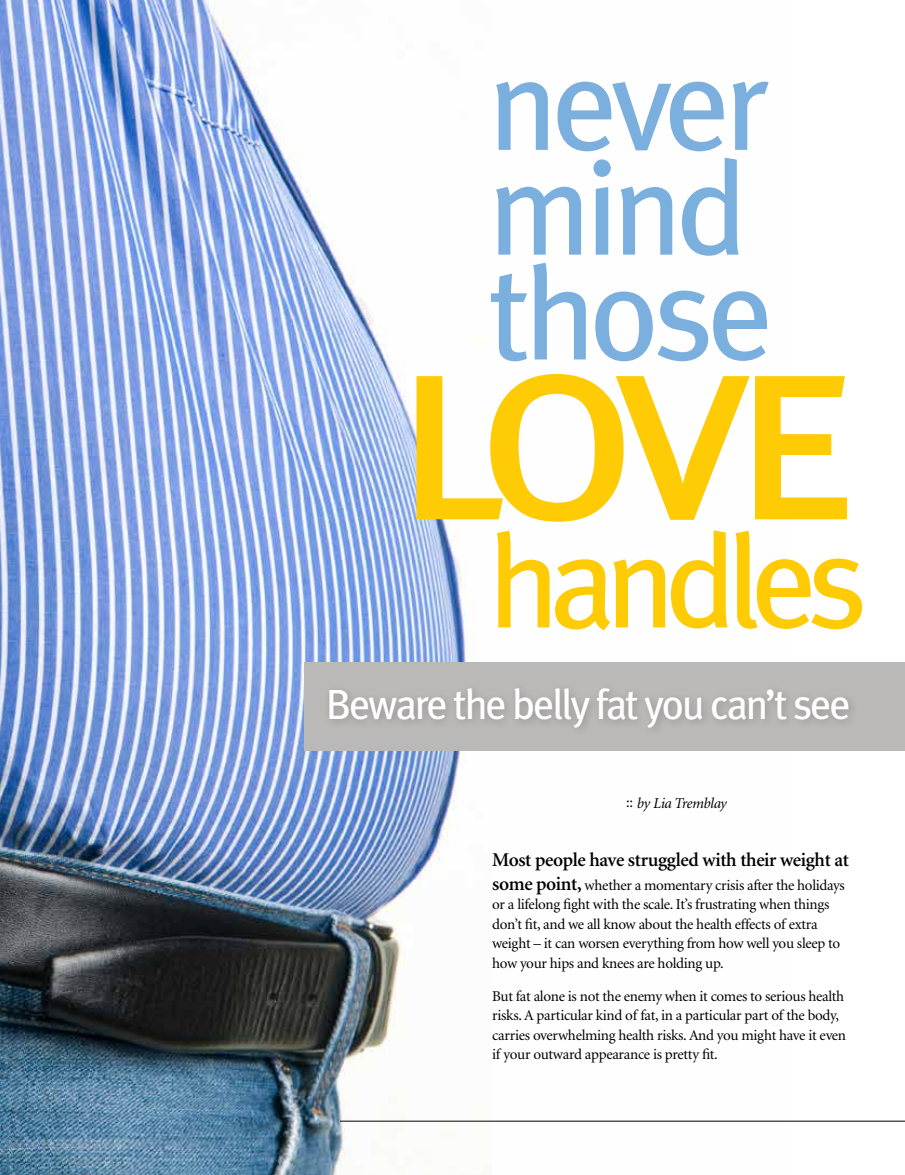
<style>
.page{position:relative;width:905px;height:1175px;background:#fff}
.page>*{position:absolute;margin:0;border:0;box-sizing:border-box;transform-origin:0 0}
.t1{font:131.85px/104.7px "Meta Plus";letter-spacing:-.05em;color:#7bafde}
.t2{font:131.85px "Meta Plus";letter-spacing:-.08em;color:#ffcb05}
.t3{font:42px "Meta Plus";letter-spacing:-.05em;color:#fff}
.t4{font:600 19.5px "Minion";letter-spacing:-.02em;color:#000}
.t5{font:15px/19.5px "Minion";letter-spacing:-.02em;color:#000}
.t6{font:italic 15px "Minion";letter-spacing:-.02em;color:#000}
.s1{font-style:normal}
.s2{font-weight:600;font-size:19.5px}
</style>
<div class="page">
<img style="left:0;top:0;width:785px;height:1174px">
<hr style="left:340px;top:1120px;width:564px;height:1px;background:#000">
<svg style="left:416px;top:374px;width:431px;height:148px"></svg>
<div style="left:304px;top:662px;width:600px;height:88px;background:#bbb8b8"></div>
<div style="left:323px;top:682px;width:536px;height:55px;background:#000;opacity:.2"></div>
<h1 class="t1" style="left:488px;top:50px;width:288px">never mind those</h1>
<h1 class="t2" style="left:488px;top:505px;width:381px">handles</h1>
<h2 class="t3" style="left:326px;top:680px;width:526px">Beware the belly fat you can’t see</h2>
<p class="t6" style="left:626px;top:796px;width:102px"><span class="s1">::</span> by Lia Tremblay</p>
<h3 class="t4" style="left:492px;top:849px;width:358px">Most people have struggled with their weight at</h3>
<p class="t5" style="left:492px;top:875px;width:354px"><span class="s2">some point,</span> whether a momentary crisis after the holidays or a lifelong fight with the scale. It’s frustrating when things don’t fit, and we all know about the health effects of extra weight – it can worsen everything from how well you sleep to how your hips and knees are holding up.</p>
<p class="t5" style="left:492px;top:986px;width:355px">But fat alone is not the enemy when it comes to serious health risks. A particular kind of fat, in a particular part of the body, carries overwhelming health risks. And you might have it even if your outward appearance is pretty fit.</p>
</div>
